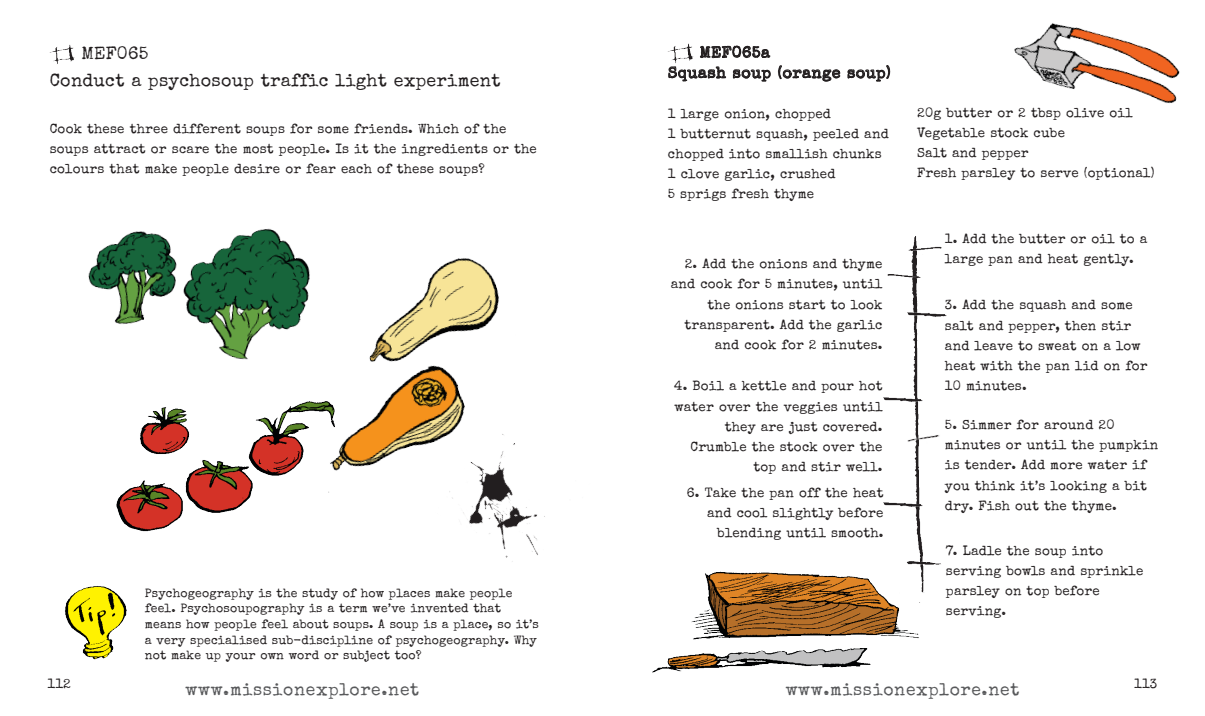
<style>
.page{position:relative;width:1205px;height:716px;background:#fff}
.page>*{position:absolute;margin:0;border:0;box-sizing:border-box;transform-origin:0 0}
.text_header{font:17.88px "Special Elite";letter-spacing:.015em;color:#231f20}
.header_mission_inden{font:17.88px "Special Elite";letter-spacing:.015em;color:#231f20}
.text_header-2{font:17.5px "Special Elite";letter-spacing:.04em;color:#58595b}
.header_b{font:15.62px "Special Elite";letter-spacing:.04em;color:#231f20}
.text{font:13.38px/20.1px "Special Elite";letter-spacing:.015em;color:#231f20}
.warning{font:12.25px/15.6px "Special Elite";letter-spacing:.015em;color:#231f20}
</style>
<div class="page">
<img style="left:49px;top:44px;width:26px;height:20px">
<img style="left:667px;top:43px;width:27px;height:21px">
<img style="left:116px;top:407px;width:163px;height:125px">
<svg style="left:231px;top:470px;width:98px;height:62px"></svg>
<svg style="left:700px;top:46px;width:70px;height:12px"></svg>
<svg style="left:668px;top:66px;width:58px;height:15px"></svg>
<svg style="left:733px;top:69px;width:37px;height:12px"></svg>
<svg style="left:778px;top:65px;width:62px;height:16px"></svg>
<svg style="left:848px;top:65px;width:42px;height:16px"></svg>
<img style="left:65px;top:586px;width:62px;height:74px">
<img style="left:911px;top:236px;width:13px;height:357px">
<img style="left:908px;top:243px;width:34px;height:11px">
<img style="left:907px;top:558px;width:34px;height:9px">
<img style="left:887px;top:268px;width:37px;height:11px">
<img style="left:907px;top:427px;width:33px;height:24px">
<img style="left:907px;top:309px;width:40px;height:11px">
<img style="left:883px;top:498px;width:41px;height:12px">
<img style="left:883px;top:393px;width:41px;height:12px">
<img style="left:88px;top:228px;width:200px;height:132px">
<img style="left:279px;top:244px;width:220px;height:235px">
<svg style="left:476px;top:329px;width:23px;height:57px"></svg>
<img style="left:652px;top:569px;width:270px;height:104px">
<img style="left:1014px;top:23px;width:166px;height:81px">
<img style="left:435px;top:418px;width:110px;height:144px">
<p class="header_mission_inden" style="left:81px;top:42px;width:69px">MEF065</p>
<p class="text_header" style="left:50px;top:69px;width:452px">Conduct a psychosoup traffic light experiment</p>
<p class="text" style="left:50px;top:118px;width:489px">Cook these three different soups for some friends. Which of the soups attract or scare the most people. Is it the ingredients or the colours that make people desire or fear each of these soups?</p>
<p class="warning" style="left:145px;top:585px;width:396px">Psychogeography is the study of how places make people feel. Psychosoupography is a term we’ve invented that means how people feel about soups. A soup is a place, so it’s a very specialised sub-discipline of psychogeography. Why not make up your own word or subject too?</p>
<p class="header_b" style="left:700px;top:42px;width:72px">MEF065a</p>
<p class="header_b" style="left:668px;top:63px;width:224px">Squash soup (orange soup)</p>
<p class="text" style="left:668px;top:103px;width:165px">1 large onion, chopped</p>
<p class="text" style="left:668px;top:124px;width:222px">1 butternut squash, peeled and</p>
<p class="text" style="left:668px;top:144px;width:215px">chopped into smallish chunks</p>
<p class="text" style="left:668px;top:164px;width:169px">1 clove garlic, crushed</p>
<p class="text" style="left:668px;top:184px;width:148px">5 sprigs fresh thyme</p>
<p class="text" style="left:671px;top:254px;width:213px;text-align:right">2. Add the onions and thyme and cook for 5 minutes, until the onions start to look transparent. Add the garlic and cook for 2 minutes.</p>
<p class="text" style="left:674px;top:376px;width:210px;text-align:right">4. Boil a kettle and pour hot water over the veggies until they are just covered.<br>Crumble the stock over the top and stir well.</p>
<p class="text" style="left:687px;top:482px;width:198px;text-align:right">6. Take the pan off the heat and cool slightly before blending until smooth.</p>
<p class="text" style="left:917px;top:103px;width:217px">20g butter or 2 tbsp olive oil</p>
<p class="text" style="left:917px;top:123px;width:149px">Vegetable stock cube</p>
<p class="text" style="left:917px;top:143px;width:113px">Salt and pepper</p>
<p class="text" style="left:917px;top:163px;width:239px">Fresh parsley to serve (optional)</p>
<p class="text" style="left:945px;top:229px;width:204px">1. Add the butter or oil to a large pan and heat gently.</p>
<p class="text" style="left:945px;top:295px;width:204px">3. Add the squash and some salt and pepper, then stir and leave to sweat on a low heat with the pan lid on for<br>10 minutes.</p>
<p class="text" style="left:945px;top:415px;width:215px">5. Simmer for around 20 minutes or until the pumpkin is tender. Add more water if you think it’s looking a bit dry. Fish out the thyme.</p>
<p class="text" style="left:946px;top:540px;width:199px">7. Ladle the soup into serving bowls and sprinkle parsley on top before serving.</p>
<p class="text" style="left:48px;top:673px;width:25px">112</p>
<p class="text" style="left:1134px;top:673px;width:25px">113</p>
<p class="text_header-2" style="left:186px;top:678px;width:235px">www.missionexplore.net</p>
<p class="text_header-2" style="left:786px;top:678px;width:235px">www.missionexplore.net</p>
</div>
